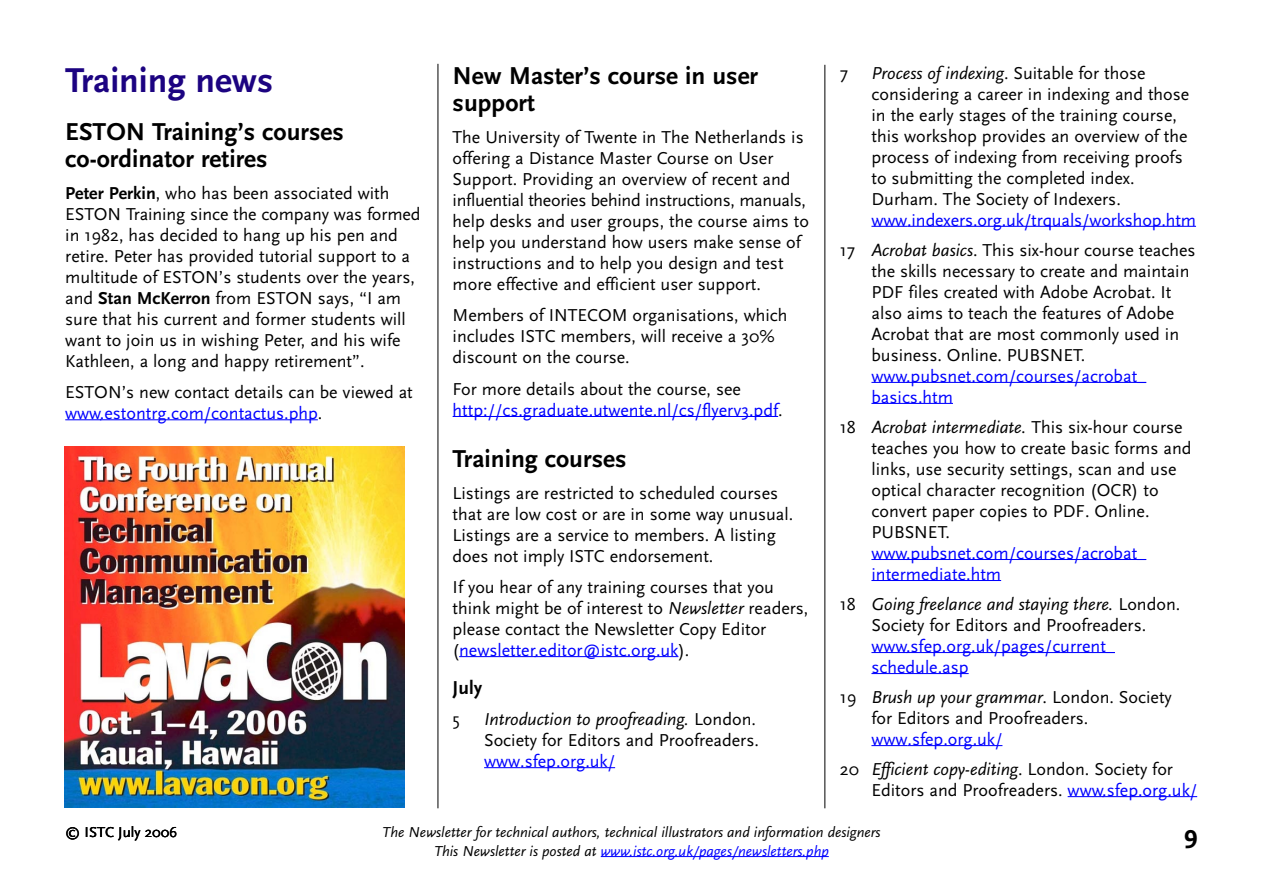
<style>
.page{position:relative;width:1263px;height:893px;background:#fff}
.page>*{position:absolute;margin:0;border:0;box-sizing:border-box;transform-origin:0 0}
.t1{font:700 36px "Scala Sans";color:#1c0381}
.t2{font:700 27px "Scala Sans Figures";color:#000}
.t3{font:700 25.5px/27px "Scala Sans";color:#000}
.t4{font:700 19.5px "Scala Sans";color:#000}
.t5{font:18px/21px "Scala Sans";color:#000}
.t6{font:18px/21px "Scala Sans";color:#00f}
.t7{font:italic 18px/30px "Scala Sans";color:#000}
.t8{font:italic 15px/19.5px "Scala Sans";color:#000;text-align:center}
.t9{font:15px "Scala Sans";color:#000}
.s1{font-style:italic}
.s2{color:#000}
.s3{font-style:italic;color:#000}
.s4{font-style:normal;color:#00f}
.s5{font-style:normal}
.s6{color:#00f}
.s7{font-weight:700}
</style>
<div class="page">
<hr style="left:65px;top:419px;width:36px;height:1px;background:#00f">
<hr style="left:100px;top:419px;width:218px;height:1px;background:#00f">
<hr style="left:453px;top:416px;width:325px;height:1px;background:#00f">
<hr style="left:459px;top:656px;width:77px;height:1px;background:#00f">
<hr style="left:534px;top:656px;width:144px;height:1px;background:#00f">
<hr style="left:484px;top:767px;width:36px;height:1px;background:#00f">
<hr style="left:520px;top:767px;width:95px;height:1px;background:#00f">
<hr style="left:871px;top:226px;width:36px;height:1px;background:#00f">
<hr style="left:907px;top:226px;width:289px;height:1px;background:#00f">
<hr style="left:871px;top:382px;width:37px;height:1px;background:#00f">
<hr style="left:906px;top:382px;width:240px;height:1px;background:#00f">
<hr style="left:871px;top:403px;width:82px;height:1px;background:#00f">
<hr style="left:871px;top:559px;width:37px;height:1px;background:#00f">
<hr style="left:906px;top:559px;width:240px;height:1px;background:#00f">
<hr style="left:871px;top:580px;width:130px;height:1px;background:#00f">
<hr style="left:871px;top:652px;width:37px;height:1px;background:#00f">
<hr style="left:906px;top:652px;width:209px;height:1px;background:#00f">
<hr style="left:871px;top:673px;width:98px;height:1px;background:#00f">
<hr style="left:871px;top:745px;width:37px;height:1px;background:#00f">
<hr style="left:908px;top:745px;width:94px;height:1px;background:#00f">
<hr style="left:1068px;top:796px;width:36px;height:1px;background:#00f">
<hr style="left:1102px;top:796px;width:95px;height:1px;background:#00f">
<hr style="left:438px;top:64px;width:1px;height:744px;background:#000">
<hr style="left:825px;top:65px;width:1px;height:743px;background:#000">
<svg style="left:601px;top:856px;width:29px;height:1px"></svg>
<hr style="left:630px;top:856px;width:199px;height:1px;background:#00f">
<img style="left:64px;top:446px;width:340px;height:361px">
<p class="t5" style="left:840px;top:64px;width:10px">7</p>
<p class="t5" style="left:871px;top:64px;width:319px"><span class="s1">Process of indexing</span>. Suitable for those considering a career in indexing and those in the early stages of the training course, this workshop provides an overview of the process of indexing from receiving proofs to submitting the completed index.<br>Durham. The Society of Indexers.</p>
<p class="t6" style="left:840px;top:206px;width:358px;line-height:30px;text-align:right">www.indexers.org.uk/trquals/workshop.htm<br><span class="s2">17</span> <span class="s3">Acrobat basics</span><span class="s2">. This six-hour course teaches</span></p>
<p class="t5" style="left:871px;top:262px;width:320px">the skills necessary to create and maintain PDF files created with Adobe Acrobat. It also aims to teach the features of Adobe Acrobat that are most commonly used in business. Online. PUBSNET.</p>
<p class="t6" style="left:871px;top:367px;width:276px">www.pubsnet.com/courses/acrobat_ basics.htm</p>
<p class="t5" style="left:871px;top:418px;width:322px;text-indent:-31px">18 <span class="s1">Acrobat intermediate.</span> This six-hour course teaches you how to create basic forms and links, use security settings, scan and use optical character recognition (OCR) to convert paper copies to PDF. Online.<br>PUBSNET.</p>
<p class="t6" style="left:871px;top:544px;width:276px">www.pubsnet.com/courses/acrobat_ intermediate.htm</p>
<p class="t5" style="left:840px;top:595px;width:342px;text-align:center">18 <span class="s1">Going freelance and staying there.</span> London.<br>Society for Editors and Proofreaders.</p>
<p class="t6" style="left:871px;top:637px;width:245px">www.sfep.org.uk/pages/current_ schedule.asp</p>
<p class="t5" style="left:871px;top:688px;width:302px;text-indent:-31px">19 <span class="s1">Brush up your grammar</span>. London. Society for Editors and Proofreaders.</p>
<p class="t7" style="left:840px;top:726px;width:335px;text-indent:31px"><span class="s4">www.sfep.org.uk/<br></span><span class="s5">20</span> Efficient copy-editing<span class="s5">. London. Society for</span></p>
<p class="t5" style="left:871px;top:781px;width:327px">Editors and Proofreaders. <span class="s6">www.sfep.org.uk/</span></p>
<p class="t8" style="left:382px;top:824px;width:500px">The Newsletter for technical authors, technical illustrators and information designers<br>This Newsletter is posted at <span class="s6">www.istc.org.uk/pages/newsletters.php</span></p>
<h2 class="t2" style="left:1184px;top:828px;width:15px">9</h2>
<h3 class="t3" style="left:453px;top:65px;width:307px">New Master’s course in user support</h3>
<p class="t5" style="left:453px;top:128px;width:358px">The University of Twente in The Netherlands is offering a Distance Master Course on User Support. Providing an overview of recent and influential theories behind instructions, manuals, help desks and user groups, the course aims to help you understand how users make sense of instructions and to help you design and test more effective and efficient user support.</p>
<p class="t5" style="left:453px;top:306px;width:336px">Members of INTECOM organisations, which includes ISTC members, will receive a 30% discount on the course.</p>
<p class="t6" style="left:453px;top:380px;width:332px"><span class="s2">For more details about the course, see </span>http://cs.graduate.utwente.nl/cs/flyerv3.pdf<span class="s2">.</span></p>
<h3 class="t3" style="left:453px;top:447px;width:175px">Training courses</h3>
<p class="t5" style="left:453px;top:483px;width:342px">Listings are restricted to scheduled courses that are low cost or are in some way unusual.<br>Listings are a service to members. A listing does not imply ISTC endorsement.</p>
<p class="t5" style="left:453px;top:578px;width:357px">If you hear of any training courses that you think might be of interest to <span class="s1">Newsletter</span> readers, please contact the Newsletter Copy Editor (<span class="s6">newsletter.editor@istc.org.uk</span>).</p>
<p class="t4" style="left:453px;top:679px;width:31px">July</p>
<p class="t5" style="left:453px;top:710px;width:9px">5</p>
<p class="t5" style="left:484px;top:710px;width:276px"><span class="s1">Introduction to proofreading.</span> London.<br>Society for Editors and Proofreaders.</p>
<p class="t6" style="left:484px;top:752px;width:132px">www.sfep.org.uk/</p>
<h1 class="t1" style="left:65px;top:66px;width:209px">Training news</h1>
<h3 class="t3" style="left:65px;top:120px;width:280px">ESTON Training’s courses co-ordinator retires</h3>
<p class="t5" style="left:65px;top:184px;width:357px"><span class="s7">Peter Perkin</span>, who has been associated with ESTON Training since the company was formed in 1982, has decided to hang up his pen and retire. Peter has provided tutorial support to a multitude of ESTON’s students over the years, and <span class="s7">Stan McKerron</span> from ESTON says, “I am sure that his current and former students will want to join us in wishing Peter, and his wife Kathleen, a long and happy retirement”.</p>
<p class="t5" style="left:65px;top:383px;width:349px">ESTON’s new contact details can be viewed at <span class="s6">www.estontrg.com/contactus.php</span>.</p>
<p class="t9" style="left:65px;top:825px;width:114px">© ISTC July 2006</p>
</div>
